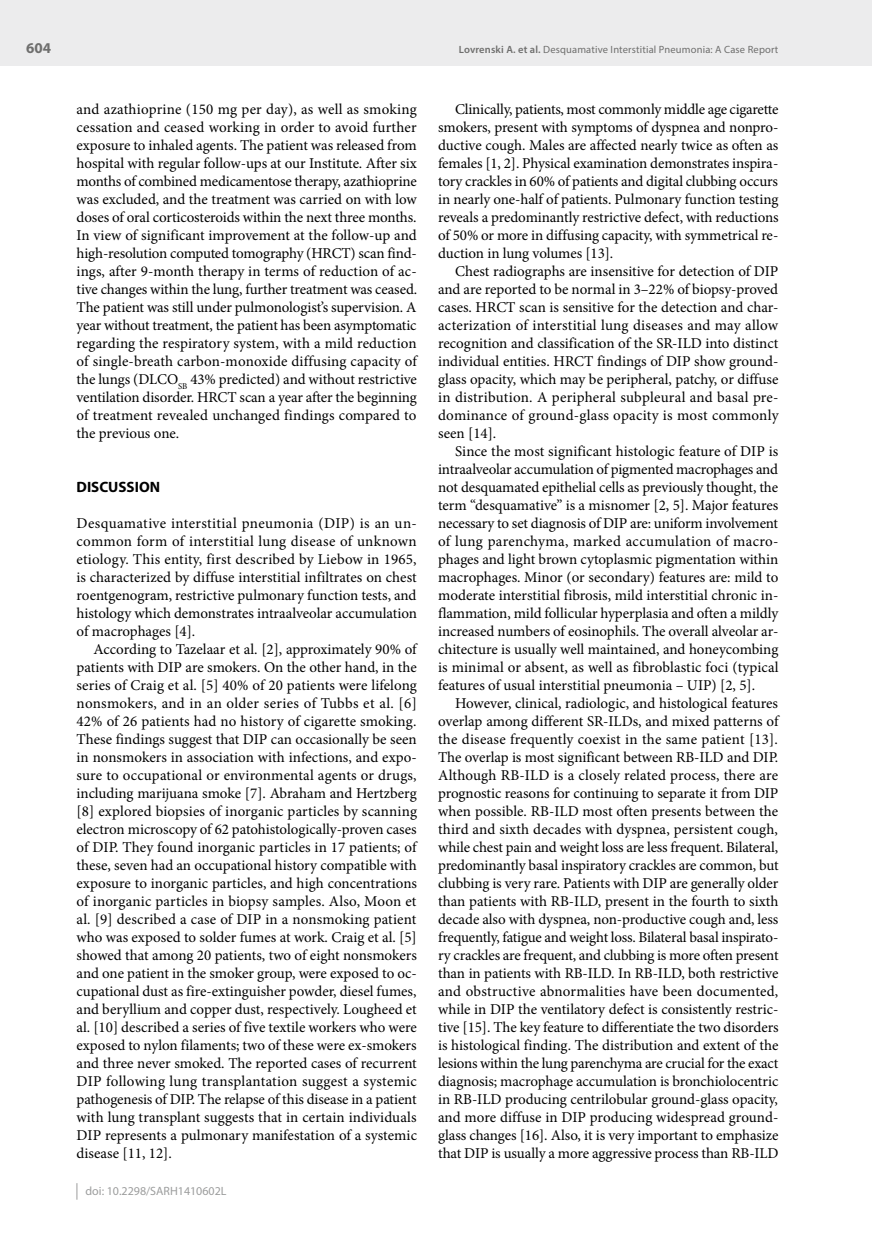
<style>
.page{position:relative;width:872px;height:1234px;background:#fff}
.page>*{position:absolute;margin:0;border:0;box-sizing:border-box;transform-origin:0 0}
.t1{font:15px/18px "Minion Pro";color:#000;text-align:justify}
.t2{font:700 15px "Myriad Pro";color:#000}
.t3{font:700 15px "Myriad Pro";color:#6f6f6e}
.t4{font:12px "Myriad Pro";color:#9c9d9d}
.t5{font:10.5px "Myriad Pro";letter-spacing:.015em;color:#6f6f6e}
.s1{font-weight:600}
</style>
<div class="page">
<div style="left:0;top:0;width:872px;height:66px;background:#ececed"></div>
<svg style="left:77px;top:1183px;width:1px;height:16px"></svg>
<p class="t3" style="left:26px;top:38px;width:26px">604</p>
<p class="t1" style="left:77px;top:100px;width:342px">and azathioprine (150 mg per day), as well as smoking cessation and ceased working in order to avoid further exposure to inhaled agents. The patient was released from hospital with regular follow-ups at our Institute. After six months of combined medicamentose therapy, azathioprine was excluded, and the treatment was carried on with low doses of oral corticosteroids within the next three months.<br>In view of significant improvement at the follow-up and high-resolution computed tomography (HRCT) scan find&shy;ings, after 9-month therapy in terms of reduction of ac&shy;tive changes within the lung, further treatment was ceased.<br>The patient was still under pulmonologist’s supervision. A year without treatment, the patient has been asymptomatic regarding the respiratory system, with a mild reduction of single-breath carbon-monoxide diffusing capacity of the lungs (DLCO<sub>SB</sub> 43% predicted) and without restrictive ventilation disorder. HRCT scan a year after the beginning of treatment revealed unchanged findings compared to the previous one.</p>
<p class="t2" style="left:77px;top:477px;width:85px">DISCUSSION</p>
<p class="t1" style="left:77px;top:514px;width:342px">Desquamative interstitial pneumonia (DIP) is an un&shy;common form of interstitial lung disease of unknown etiology. This entity, first described by Liebow in 1965, is characterized by diffuse interstitial infiltrates on chest roentgenogram, restrictive pulmonary function tests, and histology which demonstrates intraalveolar accumulation of macrophages [4].</p>
<p class="t1" style="left:77px;top:640px;width:342px;text-indent:17px">According to Tazelaar et al. [2], approximately 90% of patients with DIP are smokers. On the other hand, in the series of Craig et al. [5] 40% of 20 patients were lifelong nonsmokers, and in an older series of Tubbs et al. [6] 42% of 26 patients had no history of cigarette smoking.<br>These findings suggest that DIP can occasionally be seen in nonsmokers in association with infections, and expo&shy;sure to occupational or environmental agents or drugs, including marijuana smoke [7]. Abraham and Hertzberg [8] explored biopsies of inorganic particles by scanning electron microscopy of 62 patohistologically-proven cases of DIP. They found inorganic particles in 17 patients; of these, seven had an occupational history compatible with exposure to inorganic particles, and high concentrations of inorganic particles in biopsy samples. Also, Moon et al. [9] described a case of DIP in a nonsmoking patient who was exposed to solder fumes at work. Craig et al. [5] showed that among 20 patients, two of eight nonsmokers and one patient in the smoker group, were exposed to oc&shy;cupational dust as fire-extinguisher powder, diesel fumes, and beryllium and copper dust, respectively. Lougheed et al. [10] described a series of five textile workers who were exposed to nylon filaments; two of these were ex-smokers and three never smoked. The reported cases of recurrent DIP following lung transplantation suggest a systemic pathogenesis of DIP. The relapse of this disease in a patient with lung transplant suggests that in certain individuals DIP represents a pulmonary manifestation of a systemic disease [11, 12].</p>
<p class="t4" style="left:86px;top:1183px;width:143px">doi: 10.2298/SARH1410602L</p>
<p class="t5" style="left:459px;top:43px;width:321px"><span class="s1">Lovrenski A. et al.</span> Desquamative Interstitial Pneumonia: A Case Report</p>
<p class="t1" style="left:438px;top:100px;width:342px;text-indent:17px">Clinically, patients, most commonly middle age cigarette smokers, present with symptoms of dyspnea and nonpro&shy;ductive cough. Males are affected nearly twice as often as females [1, 2]. Physical examination demonstrates inspira&shy;tory crackles in 60% of patients and digital clubbing occurs in nearly one-half of patients. Pulmonary function testing reveals a predominantly restrictive defect, with reductions of 50% or more in diffusing capacity, with symmetrical re&shy;duction in lung volumes [13].</p>
<p class="t1" style="left:438px;top:262px;width:342px;text-indent:17px">Chest radiographs are insensitive for detection of DIP and are reported to be normal in 3–22% of biopsy-proved cases. HRCT scan is sensitive for the detection and char&shy;acterization of interstitial lung diseases and may allow recognition and classification of the SR-ILD into distinct individual entities. HRCT findings of DIP show ground&shy;glass opacity, which may be peripheral, patchy, or diffuse in distribution. A peripheral subpleural and basal pre&shy;dominance of ground-glass opacity is most commonly seen [14].</p>
<p class="t1" style="left:438px;top:442px;width:342px;text-indent:17px">Since the most significant histologic feature of DIP is intraalveolar accumulation of pigmented macrophages and not desquamated epithelial cells as previously thought, the term “desquamative” is a misnomer [2, 5]. Major features necessary to set diagnosis of DIP are: uniform involvement of lung parenchyma, marked accumulation of macro&shy;phages and light brown cytoplasmic pigmentation within macrophages. Minor (or secondary) features are: mild to moderate interstitial fibrosis, mild interstitial chronic in&shy;flammation, mild follicular hyperplasia and often a mildly increased numbers of eosinophils. The overall alveolar ar&shy;chitecture is usually well maintained, and honeycombing is minimal or absent, as well as fibroblastic foci (typical features of usual interstitial pneumonia – UIP) [2, 5].</p>
<p class="t1" style="left:438px;top:694px;width:342px;text-indent:17px">However, clinical, radiologic, and histological features overlap among different SR-ILDs, and mixed patterns of the disease frequently coexist in the same patient [13].<br>The overlap is most significant between RB-ILD and DIP.<br>Although RB-ILD is a closely related process, there are prognostic reasons for continuing to separate it from DIP when possible. RB-ILD most often presents between the third and sixth decades with dyspnea, persistent cough, while chest pain and weight loss are less frequent. Bilateral, predominantly basal inspiratory crackles are common, but clubbing is very rare. Patients with DIP are generally older than patients with RB-ILD, present in the fourth to sixth decade also with dyspnea, non-productive cough and, less frequently, fatigue and weight loss. Bilateral basal inspirato&shy;ry crackles are frequent, and clubbing is more often present than in patients with RB-ILD. In RB-ILD, both restrictive and obstructive abnormalities have been documented, while in DIP the ventilatory defect is consistently restric&shy;tive [15]. The key feature to differentiate the two disorders is histological finding. The distribution and extent of the lesions within the lung parenchyma are crucial for the exact diagnosis; macrophage accumulation is bronchiolocentric in RB-ILD producing centrilobular ground-glass opacity, and more diffuse in DIP producing widespread ground&shy;glass changes [16]. Also, it is very important to emphasize that DIP is usually a more aggressive process than RB-ILD</p>
</div>
